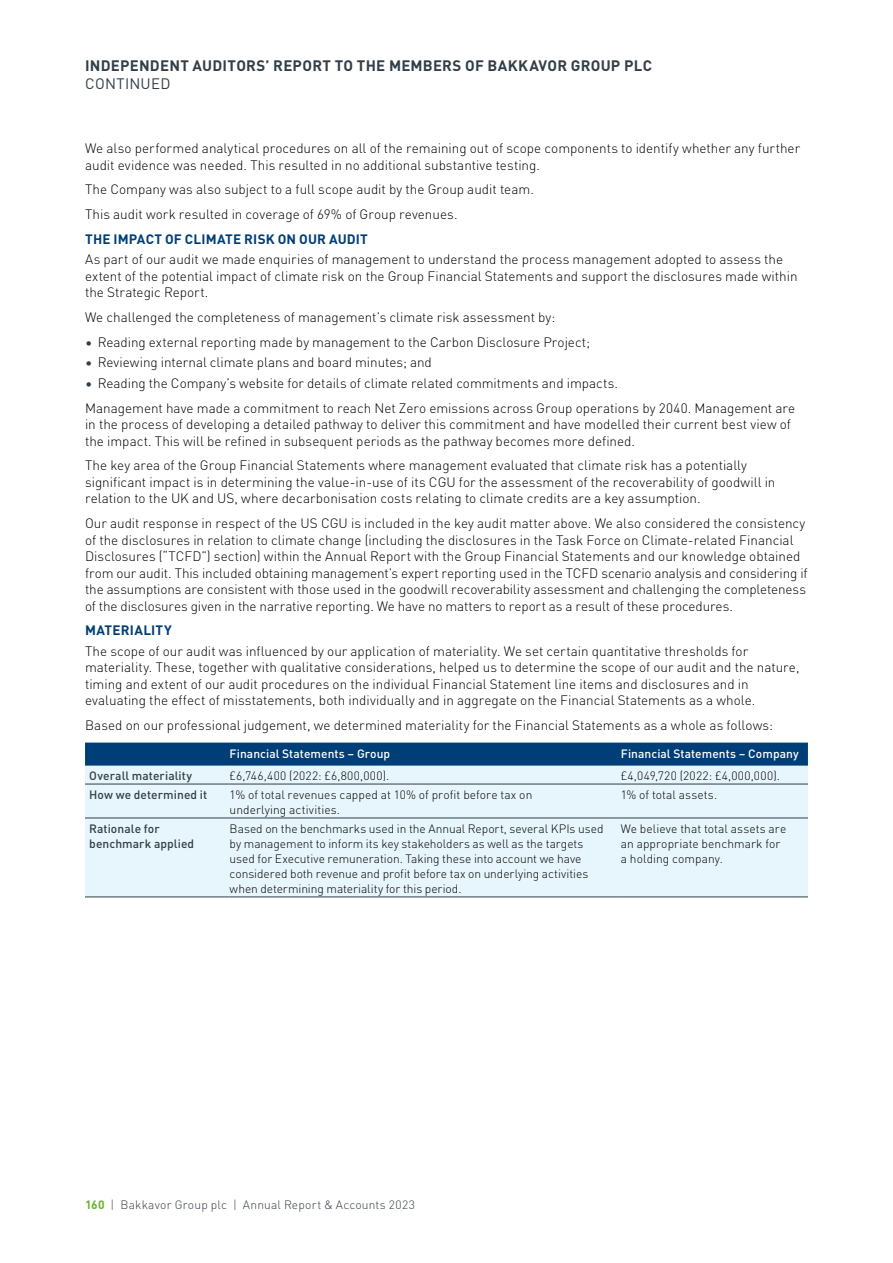
<style>
.page{position:relative;width:893px;height:1263px;background:#fff}
.page>*{position:absolute;margin:0;border:0;box-sizing:border-box;transform-origin:0 0}
.t1{font:700 15px "DIN Pro";letter-spacing:.015em;color:#323e48}
.t2{font:15px "DIN Pro";letter-spacing:.015em;color:#323e48}
.t3{font:300 13.5px/16.5px "DIN Pro";color:#000}
.t4{font:700 13.5px "DIN Pro";letter-spacing:.01em;color:#003e78}
.t5{font:300 12px/15px "DIN Pro";color:#000}
.t6{font:500 12px/15px "DIN Pro";letter-spacing:.005em;color:#323e48}
.t7{font:500 12px "DIN Pro";letter-spacing:.005em;color:#fff}
.t8{font:300 12px "DIN Pro";letter-spacing:.015em;color:#323e48}
.t9{font:300 12px "DIN Pro";letter-spacing:.035em;color:#000}
.t10{font:300 12px "DIN Pro";letter-spacing:.025em;color:#000}
.s1{color:#323e48}
.s2{font-weight:700;color:#65b32e}
</style>
<div class="page">
<div style="left:85px;top:742px;width:723px;height:23px;background:#003e78"></div>
<div style="left:85px;top:766px;width:723px;height:131px;background:#e7f5fc"></div>
<hr style="left:85px;top:765px;width:145px;height:1px;background:#003e78">
<hr style="left:230px;top:765px;width:391px;height:1px;background:#003e78">
<hr style="left:621px;top:765px;width:187px;height:1px;background:#003e78">
<hr style="left:85px;top:784px;width:145px;height:1px;background:#323e48">
<hr style="left:230px;top:784px;width:391px;height:1px;background:#323e48">
<hr style="left:621px;top:784px;width:187px;height:1px;background:#323e48">
<hr style="left:85px;top:818px;width:145px;height:1px;background:#323e48">
<hr style="left:85px;top:897px;width:145px;height:1px;background:#323e48">
<hr style="left:230px;top:818px;width:391px;height:1px;background:#323e48">
<hr style="left:230px;top:897px;width:391px;height:1px;background:#323e48">
<hr style="left:621px;top:818px;width:187px;height:1px;background:#323e48">
<hr style="left:621px;top:897px;width:187px;height:1px;background:#323e48">
<p class="t1" style="left:85px;top:53px;width:568px">INDEPENDENT AUDITORS’ REPORT TO THE MEMBERS OF BAKKAVOR GROUP PLC</p>
<p class="t2" style="left:85px;top:72px;width:87px">CONTINUED</p>
<p class="t3" style="left:85px;top:139px;width:717px">We also performed analytical procedures on all of the remaining out of scope components to identify whether any further audit evidence was needed. This resulted in no additional substantive testing.</p>
<p class="t3" style="left:85px;top:176px;width:450px;line-height:24.8px">The Company was also subject to a full scope audit by the Group audit team.<br>This audit work resulted in coverage of 69% of Group revenues.</p>
<p class="t4" style="left:85px;top:228px;width:284px">THE IMPACT OF CLIMATE RISK ON OUR AUDIT</p>
<p class="t3" style="left:85px;top:250px;width:714px">As part of our audit we made enquiries of management to understand the process management adopted to assess the extent of the potential impact of climate risk on the Group Financial Statements and support the disclosures made within the Strategic Report.</p>
<p class="t3" style="left:85px;top:308px;width:472px">We challenged the completeness of management’s climate risk assessment by:</p>
<p class="t3" style="left:85px;top:332px;width:507px"><span class="s1">•</span> Reading external reporting made by management to the Carbon Disclosure Project;</p>
<p class="t3" style="left:85px;top:353px;width:348px"><span class="s1">•</span> Reviewing internal climate plans and board minutes; and</p>
<p class="t3" style="left:85px;top:370px;width:712px;line-height:24.8px"><span class="s1">•</span> Reading the Company’s website for details of climate related commitments and impacts.<br>Management have made a commitment to reach Net Zero emissions across Group operations by 2040. Management are</p>
<p class="t3" style="left:85px;top:415px;width:707px">in the process of developing a detailed pathway to deliver this commitment and have modelled their current best view of the impact. This will be refined in subsequent periods as the pathway becomes more defined.</p>
<p class="t3" style="left:85px;top:456px;width:692px">The key area of the Group Financial Statements where management evaluated that climate risk has a potentially significant impact is in determining the value-in-use of its CGU for the assessment of the recoverability of goodwill in relation to the UK and US, where decarbonisation costs relating to climate credits are a key assumption.</p>
<p class="t3" style="left:85px;top:514px;width:724px">Our audit response in respect of the US CGU is included in the key audit matter above. We also considered the consistency of the disclosures in relation to climate change (including the disclosures in the Task Force on Climate-related Financial Disclosures (“TCFD”) section) within the Annual Report with the Group Financial Statements and our knowledge obtained from our audit. This included obtaining management’s expert reporting used in the TCFD scenario analysis and considering if the assumptions are consistent with those used in the goodwill recoverability assessment and challenging the completeness of the disclosures given in the narrative reporting. We have no matters to report as a result of these procedures.</p>
<p class="t4" style="left:85px;top:620px;width:88px">MATERIALITY</p>
<p class="t3" style="left:85px;top:641px;width:716px">The scope of our audit was influenced by our application of materiality. We set certain quantitative thresholds for materiality. These, together with qualitative considerations, helped us to determine the scope of our audit and the nature, timing and extent of our audit procedures on the individual Financial Statement line items and disclosures and in evaluating the effect of misstatements, both individually and in aggregate on the Financial Statements as a whole.</p>
<p class="t3" style="left:85px;top:716px;width:689px">Based on our professional judgement, we determined materiality for the Financial Statements as a whole as follows:</p>
<p class="t7" style="left:230px;top:744px;width:162px">Financial Statements – Group</p>
<p class="t7" style="left:621px;top:744px;width:179px">Financial Statements – Company</p>
<p class="t6" style="left:89px;top:768px;width:104px">Overall materiality</p>
<p class="t9" style="left:230px;top:767px;width:161px">£6,746,400 (2022: £6,800,000).</p>
<p class="t10" style="left:621px;top:767px;width:161px">£4,049,720 (2022: £4,000,000).</p>
<p class="t6" style="left:89px;top:787px;width:119px">How we determined it</p>
<p class="t5" style="left:230px;top:787px;width:304px">1% of total revenues capped at 10% of profit before tax on underlying activities.</p>
<p class="t5" style="left:621px;top:787px;width:98px">1% of total assets.</p>
<p class="t6" style="left:89px;top:820px;width:106px">Rationale for benchmark applied</p>
<p class="t5" style="left:230px;top:820px;width:375px">Based on the benchmarks used in the Annual Report, several KPIs used by management to inform its key stakeholders as well as the targets used for Executive remuneration. Taking these into account we have considered both revenue and profit before tax on underlying activities when determining materiality for this period.</p>
<p class="t5" style="left:621px;top:820px;width:167px">We believe that total assets are an appropriate benchmark for a holding company.</p>
<p class="t8" style="left:85px;top:1196px;width:331px"><span class="s2">160</span> | Bakkavor Group plc | Annual Report &amp; Accounts 2023</p>
</div>
